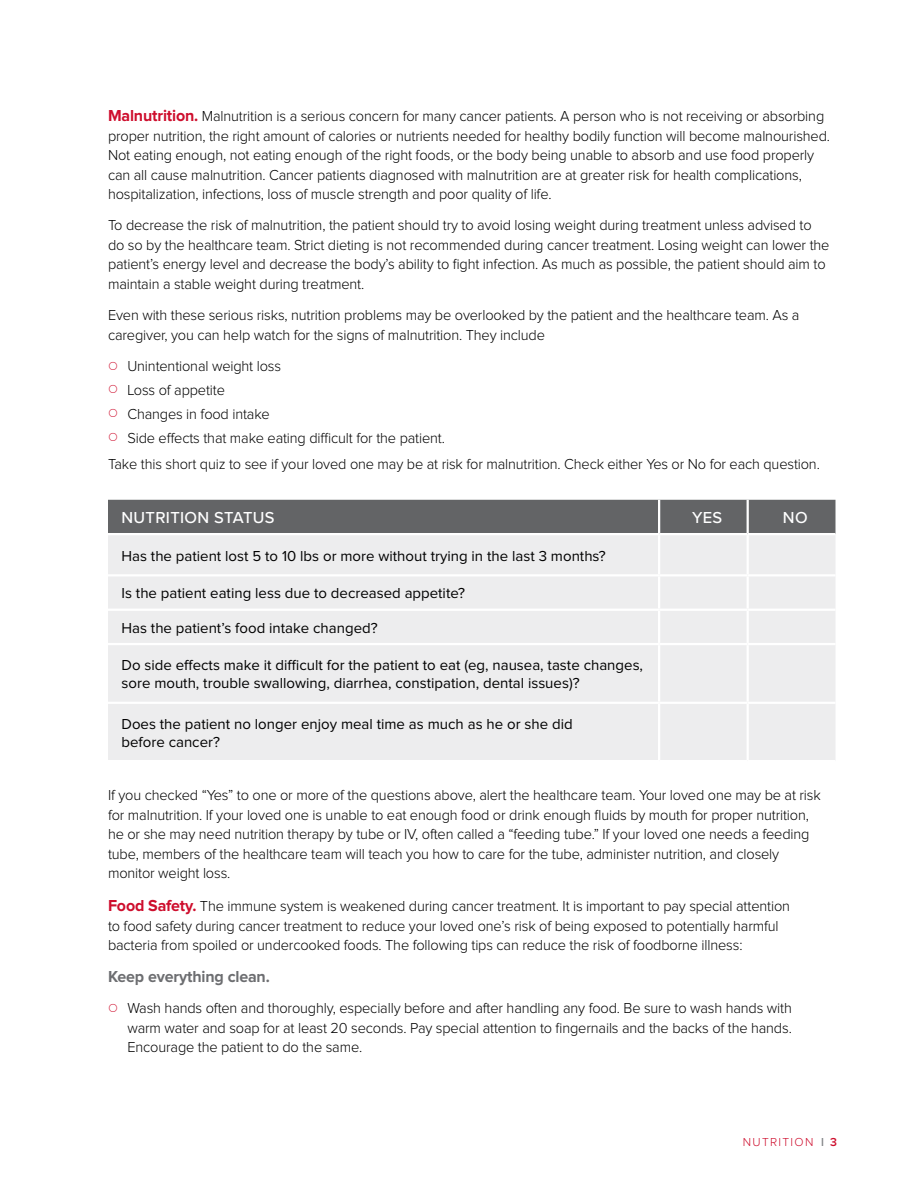
<style>
.page{position:relative;width:918px;height:1188px;background:#fff}
.page>*{position:absolute;margin:0;border:0;box-sizing:border-box;transform-origin:0 0}
.t1{font:500 16.5px "Proxima Nova";letter-spacing:.02em;color:#fff}
.t2{font:700 16.5px "Proxima Nova";letter-spacing:-.01em;color:#6d6e71}
.t3{font:300 15px/19.5px "Proxima Nova";letter-spacing:-.01em;color:#000}
.t4{font:15px/18px "Proxima Nova";color:#000}
.t5{font:300 12px "Proxima Nova";letter-spacing:.11em;color:#ce0e2d}
.s1{font-weight:700;font-size:16.5px;color:#ce0e2d}
.s2{font-weight:600;color:#808285}
.s3{font-weight:600}
</style>
<div class="page">
<div style="left:108px;top:500px;width:728px;height:34px;background:#636466"></div>
<div style="left:108px;top:535px;width:727px;height:225px;background:#ededee"></div>
<hr style="left:658px;top:500px;width:2px;height:33px;background:#fff">
<hr style="left:747px;top:500px;width:2px;height:33px;background:#fff">
<hr style="left:108px;top:533px;width:551px;height:2px;background:#fff">
<hr style="left:659px;top:533px;width:89px;height:2px;background:#fff">
<hr style="left:658px;top:535px;width:2px;height:39px;background:#fff">
<hr style="left:748px;top:533px;width:87px;height:2px;background:#fff">
<hr style="left:747px;top:535px;width:2px;height:39px;background:#fff">
<hr style="left:108px;top:574px;width:551px;height:2px;background:#fff">
<hr style="left:659px;top:574px;width:89px;height:2px;background:#fff">
<hr style="left:658px;top:576px;width:2px;height:33px;background:#fff">
<hr style="left:748px;top:574px;width:87px;height:2px;background:#fff">
<hr style="left:747px;top:576px;width:2px;height:33px;background:#fff">
<hr style="left:108px;top:609px;width:551px;height:2px;background:#fff">
<hr style="left:659px;top:609px;width:89px;height:2px;background:#fff">
<hr style="left:658px;top:611px;width:2px;height:32px;background:#fff">
<hr style="left:748px;top:609px;width:87px;height:2px;background:#fff">
<hr style="left:747px;top:611px;width:2px;height:32px;background:#fff">
<hr style="left:108px;top:643px;width:551px;height:2px;background:#fff">
<hr style="left:659px;top:643px;width:89px;height:2px;background:#fff">
<hr style="left:658px;top:645px;width:2px;height:57px;background:#fff">
<hr style="left:748px;top:643px;width:87px;height:2px;background:#fff">
<hr style="left:747px;top:645px;width:2px;height:57px;background:#fff">
<hr style="left:108px;top:702px;width:551px;height:2px;background:#fff">
<hr style="left:659px;top:702px;width:89px;height:2px;background:#fff">
<hr style="left:658px;top:704px;width:2px;height:56px;background:#fff">
<hr style="left:748px;top:702px;width:87px;height:2px;background:#fff">
<hr style="left:747px;top:704px;width:2px;height:56px;background:#fff">
<p class="t3" style="left:108px;top:107px;width:724px"><span class="s1">Malnutrition.</span> Malnutrition is a serious concern for many cancer patients. A person who is not receiving or absorbing proper nutrition, the right amount of calories or nutrients needed for healthy bodily function will become malnourished.<br>Not eating enough, not eating enough of the right foods, or the body being unable to absorb and use food properly can all cause malnutrition. Cancer patients diagnosed with malnutrition are at greater risk for health complications, hospitalization, infections, loss of muscle strength and poor quality of life.</p>
<p class="t3" style="left:108px;top:216px;width:723px">To decrease the risk of malnutrition, the patient should try to avoid losing weight during treatment unless advised to do so by the healthcare team. Strict dieting is not recommended during cancer treatment. Losing weight can lower the patient’s energy level and decrease the body’s ability to fight infection. As much as possible, the patient should aim to maintain a stable weight during treatment.</p>
<p class="t3" style="left:108px;top:306px;width:693px">Even with these serious risks, nutrition problems may be overlooked by the patient and the healthcare team. As a caregiver, you can help watch for the signs of malnutrition. They include</p>
<p class="t3" style="left:127px;top:355px;width:319px;line-height:23.9px">Unintentional weight loss<br>Loss of appetite<br>Changes in food intake<br>Side effects that make eating difficult for the patient.</p>
<p class="t3" style="left:108px;top:455px;width:713px">Take this short quiz to see if your loved one may be at risk for malnutrition. Check either Yes or No for each question.</p>
<p class="t1" style="left:122px;top:506px;width:155px">NUTRITION STATUS</p>
<p class="t1" style="left:692px;top:506px;width:32px">YES</p>
<p class="t1" style="left:783px;top:506px;width:26px">NO</p>
<p class="t4" style="left:122px;top:547px;width:486px">Has the patient lost 5 to 10 lbs or more without trying in the last 3 months?</p>
<p class="t4" style="left:122px;top:585px;width:345px">Is the patient eating less due to decreased appetite?</p>
<p class="t4" style="left:122px;top:619px;width:258px">Has the patient’s food intake changed?</p>
<p class="t4" style="left:122px;top:657px;width:523px">Do side effects make it difficult for the patient to eat (eg, nausea, taste changes, sore mouth, trouble swallowing, diarrhea, constipation, dental issues)?</p>
<p class="t4" style="left:122px;top:716px;width:453px">Does the patient no longer enjoy meal time as much as he or she did before cancer?</p>
<p class="t3" style="left:108px;top:786px;width:714px">If you checked “Yes” to one or more of the questions above, alert the healthcare team. Your loved one may be at risk for malnutrition. If your loved one is unable to eat enough food or drink enough fluids by mouth for proper nutrition, he or she may need nutrition therapy by tube or IV, often called a “feeding tube.” If your loved one needs a feeding tube, members of the healthcare team will teach you how to care for the tube, administer nutrition, and closely monitor weight loss.</p>
<p class="t3" style="left:108px;top:897px;width:684px"><span class="s1">Food Safety.</span> The immune system is weakened during cancer treatment. It is important to pay special attention to food safety during cancer treatment to reduce your loved one’s risk of being exposed to potentially harmful bacteria from spoiled or undercooked foods. The following tips can reduce the risk of foodborne illness:</p>
<p class="t2" style="left:108px;top:969px;width:163px">Keep everything clean.</p>
<p class="t3" style="left:127px;top:999px;width:666px;text-align:justify">Wash hands often and thoroughly, especially before and after handling any food. Be sure to wash hands with warm water and soap for at least 20 seconds. Pay special attention to fingernails and the backs of the hands.<br>Encourage the patient to do the same.</p>
<p class="t5" style="left:743px;top:1137px;width:96px">NUTRITION <span class="s2">l</span> <span class="s3">3</span></p>
</div>
